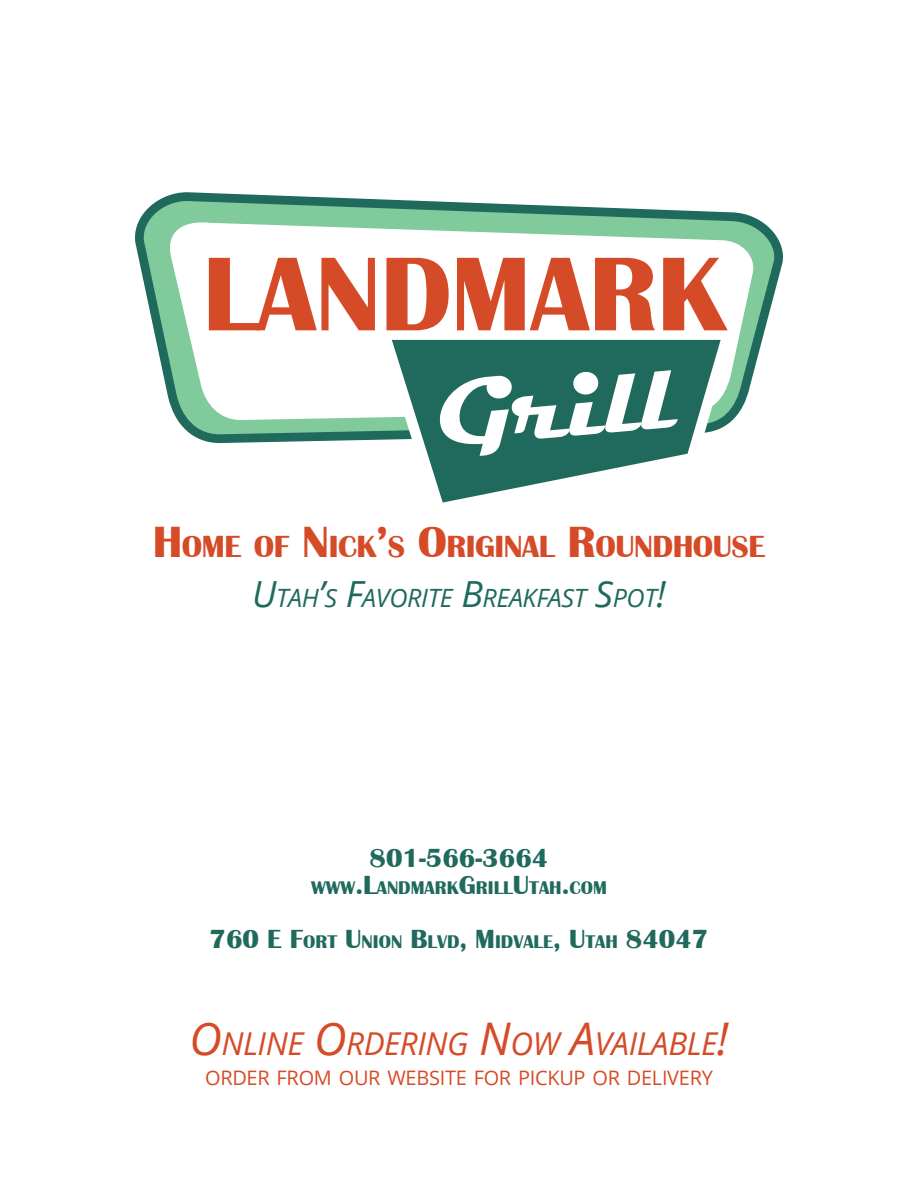
<style>
.page{position:relative;width:918px;height:1188px;background:#fff}
.page>*{position:absolute;margin:0;border:0;box-sizing:border-box;transform-origin:0 0}
.menu_title{font:700 31.5px "Britannic";letter-spacing:-.015em;color:#d64b27}
.menu_title-2{font:italic 31.5px "Open Sans";letter-spacing:-.015em;color:#d64b27}
.menu_title-3{font:700 27px "Britannic";color:#1f6a5d}
.menu_title-4{font:italic 25.2px "Open Sans";letter-spacing:-.015em;color:#1f6a5d}
.menu_title-5{font:19.95px "Open Sans";letter-spacing:-.015em;color:#d64b27}
.menu_title-6{font:700 18.9px "Britannic";color:#1f6a5d}
.s1{font-size:45px}
.s2{font-size:36px}
.s3{font-size:27px}
</style>
<div class="page">
<svg style="left:135px;top:192px;width:648px;height:251px"></svg>
<svg style="left:165px;top:220px;width:592px;height:200px"></svg>
<svg style="left:377px;top:329px;width:358px;height:174px"></svg>
<svg style="left:440px;top:370px;width:238px;height:86px"></svg>
<svg style="left:209px;top:258px;width:166px;height:72px"></svg>
<svg style="left:387px;top:258px;width:62px;height:72px"></svg>
<svg style="left:457px;top:258px;width:198px;height:72px"></svg>
<svg style="left:663px;top:258px;width:65px;height:72px"></svg>
<p class="menu_title" style="left:153px;top:529px;width:614px"><span class="s1">H</span>OME OF <span class="s1">N</span>ICK<span class="s1">’</span>S <span class="s1">O</span>RIGINAL <span class="s1">R</span>OUNDHOUSE</p>
<p class="menu_title-4" style="left:252px;top:581px;width:415px"><span class="s2">U</span>TAH<span class="s2">’</span>S <span class="s2">F</span>AVORITE <span class="s2">B</span>REAKFAST <span class="s2">S</span>POT<span class="s2">!</span></p>
<p class="menu_title-3" style="left:370px;top:842px;width:180px">801-566-3664</p>
<p class="menu_title-6" style="left:311px;top:877px;width:297px">WWW<span class="s3">.L</span>ANDMARK<span class="s3">G</span>RILL<span class="s3">U</span>TAH<span class="s3">.</span>COM</p>
<p class="menu_title-6" style="left:210px;top:931px;width:500px"><span class="s3">760 E F</span>ORT <span class="s3">U</span>NION <span class="s3">B</span>LVD<span class="s3">, M</span> IDVALE<span class="s3">, U</span>TAH <span class="s3">84047</span></p>
<p class="menu_title-2" style="left:189px;top:1022px;width:541px"><span class="s1">O</span>NLINE <span class="s1">O</span>RDERING <span class="s1">N</span>OW <span class="s1">A</span>VAILABLE<span class="s1">!</span></p>
<p class="menu_title-5" style="left:205px;top:1064px;width:509px">ORDER FROM OUR WEBSITE FOR PICKUP OR DELIVERY</p>
</div>
